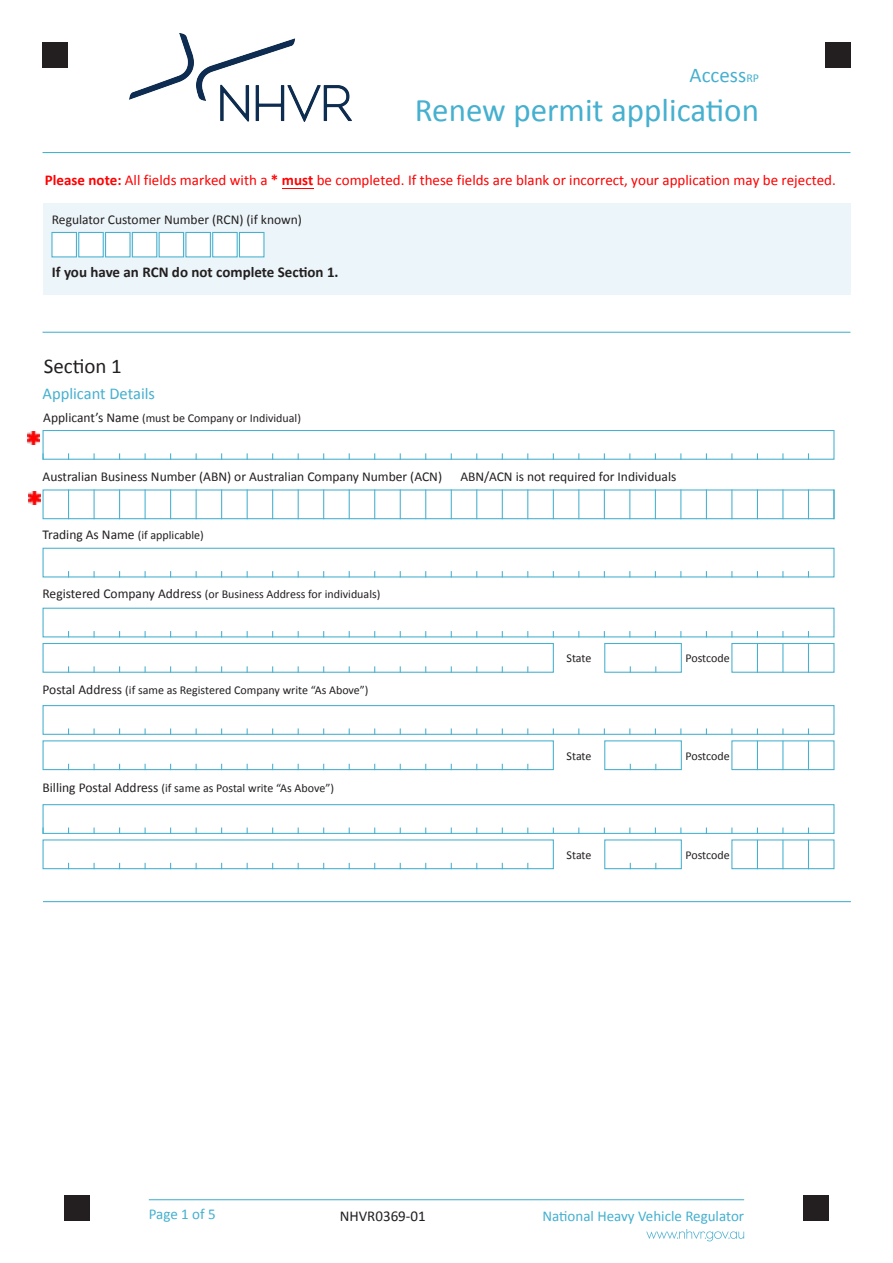
<style>
.page{position:relative;width:893px;height:1263px;background:#fff}
.page>*{position:absolute;margin:0;border:0;box-sizing:border-box;transform-origin:0 0}
.t1{font:33px "Calibri";color:#45b0cf}
.t2{font:21px "Calibri";color:#45b0cf}
.t3{font:21px "Calibri";color:#231f20}
.t4{font:16.5px "Calibri";color:#45b0cf}
.t5{font:15px "Calibri";color:#f00}
.t6{font:15px "Calibri";color:#45b0cf}
.Body{font:700 15px "Calibri";color:#231f20}
.t7{font:15px "Calibri";color:#231f20}
.Body-2{font:13.5px "Calibri";color:#231f20}
.t8{font:12px "Calibri";color:#231f20}
.s1{font-size:12px}
.s2{font-weight:700}
.s3{font-size:13.5px}
</style>
<div class="page">
<hr style="left:43px;top:152px;width:807px;height:1px;background:#45b0cf">
<hr style="left:149px;top:1199px;width:595px;height:1px;background:#45b0cf">
<div style="left:43px;top:43px;width:25px;height:25px;background:#231f20"></div>
<div style="left:825px;top:43px;width:25px;height:25px;background:#231f20"></div>
<div style="left:64px;top:1195px;width:25px;height:25px;background:#231f20"></div>
<div style="left:804px;top:1195px;width:25px;height:25px;background:#231f20"></div>
<svg style="left:646px;top:1229px;width:98px;height:12px"></svg>
<div style="left:43px;top:203px;width:807px;height:91px;background:#ecf5f9"></div>
<div style="left:51px;top:232px;width:26px;height:25px;background:#fff;border:1px solid #45b0cf"></div>
<div style="left:78px;top:232px;width:26px;height:25px;background:#fff;border:1px solid #45b0cf"></div>
<div style="left:105px;top:232px;width:26px;height:25px;background:#fff;border:1px solid #45b0cf"></div>
<div style="left:132px;top:232px;width:25px;height:25px;background:#fff;border:1px solid #45b0cf"></div>
<div style="left:159px;top:232px;width:25px;height:25px;background:#fff;border:1px solid #45b0cf"></div>
<div style="left:185px;top:232px;width:26px;height:25px;background:#fff;border:1px solid #45b0cf"></div>
<div style="left:212px;top:232px;width:26px;height:25px;background:#fff;border:1px solid #45b0cf"></div>
<div style="left:239px;top:232px;width:25px;height:25px;background:#fff;border:1px solid #45b0cf"></div>
<hr style="left:43px;top:332px;width:807px;height:1px;background:#45b0cf">
<hr style="left:43px;top:901px;width:808px;height:1px;background:#45b0cf">
<div style="left:43px;top:430px;width:791px;height:30px;border:1px solid #45b0cf"></div>
<div style="left:43px;top:489px;width:791px;height:30px;border:1px solid #45b0cf"></div>
<hr style="left:68px;top:489px;width:1px;height:30px;background:#45b0cf">
<hr style="left:94px;top:489px;width:1px;height:30px;background:#45b0cf">
<hr style="left:119px;top:489px;width:1px;height:30px;background:#45b0cf">
<hr style="left:145px;top:489px;width:1px;height:30px;background:#45b0cf">
<hr style="left:170px;top:489px;width:1px;height:30px;background:#45b0cf">
<hr style="left:196px;top:489px;width:1px;height:30px;background:#45b0cf">
<hr style="left:221px;top:489px;width:1px;height:30px;background:#45b0cf">
<hr style="left:247px;top:489px;width:1px;height:30px;background:#45b0cf">
<hr style="left:272px;top:489px;width:1px;height:30px;background:#45b0cf">
<hr style="left:298px;top:489px;width:1px;height:30px;background:#45b0cf">
<hr style="left:323px;top:489px;width:1px;height:30px;background:#45b0cf">
<hr style="left:349px;top:489px;width:1px;height:30px;background:#45b0cf">
<hr style="left:374px;top:489px;width:1px;height:30px;background:#45b0cf">
<hr style="left:400px;top:489px;width:1px;height:30px;background:#45b0cf">
<hr style="left:425px;top:489px;width:1px;height:30px;background:#45b0cf">
<hr style="left:451px;top:489px;width:1px;height:30px;background:#45b0cf">
<hr style="left:476px;top:489px;width:1px;height:30px;background:#45b0cf">
<hr style="left:502px;top:489px;width:1px;height:30px;background:#45b0cf">
<hr style="left:527px;top:489px;width:1px;height:30px;background:#45b0cf">
<hr style="left:553px;top:489px;width:1px;height:30px;background:#45b0cf">
<hr style="left:578px;top:489px;width:1px;height:30px;background:#45b0cf">
<hr style="left:604px;top:489px;width:1px;height:30px;background:#45b0cf">
<hr style="left:629px;top:489px;width:1px;height:30px;background:#45b0cf">
<hr style="left:655px;top:489px;width:1px;height:30px;background:#45b0cf">
<hr style="left:680px;top:489px;width:1px;height:30px;background:#45b0cf">
<hr style="left:706px;top:489px;width:1px;height:30px;background:#45b0cf">
<hr style="left:731px;top:489px;width:1px;height:30px;background:#45b0cf">
<hr style="left:757px;top:489px;width:1px;height:30px;background:#45b0cf">
<hr style="left:782px;top:489px;width:1px;height:30px;background:#45b0cf">
<hr style="left:808px;top:489px;width:1px;height:30px;background:#45b0cf">
<hr style="left:833px;top:489px;width:1px;height:30px;background:#45b0cf">
<div style="left:43px;top:548px;width:791px;height:29px;border:1px solid #45b0cf"></div>
<div style="left:43px;top:608px;width:791px;height:29px;border:1px solid #45b0cf"></div>
<div style="left:43px;top:643px;width:511px;height:30px;border:1px solid #45b0cf"></div>
<div style="left:604px;top:643px;width:78px;height:30px;border:1px solid #45b0cf"></div>
<div style="left:43px;top:705px;width:791px;height:30px;border:1px solid #45b0cf"></div>
<div style="left:43px;top:740px;width:511px;height:30px;border:1px solid #45b0cf"></div>
<div style="left:604px;top:740px;width:78px;height:30px;border:1px solid #45b0cf"></div>
<div style="left:43px;top:804px;width:791px;height:30px;border:1px solid #45b0cf"></div>
<div style="left:43px;top:839px;width:511px;height:30px;border:1px solid #45b0cf"></div>
<div style="left:604px;top:839px;width:78px;height:30px;border:1px solid #45b0cf"></div>
<hr style="left:757px;top:643px;width:1px;height:30px;background:#45b0cf">
<hr style="left:782px;top:643px;width:1px;height:30px;background:#45b0cf">
<hr style="left:808px;top:643px;width:1px;height:30px;background:#45b0cf">
<div style="left:731px;top:643px;width:103px;height:30px;border:1px solid #45b0cf"></div>
<svg style="left:757px;top:742px;width:1px;height:26px"></svg>
<svg style="left:782px;top:742px;width:1px;height:26px"></svg>
<svg style="left:808px;top:742px;width:1px;height:26px"></svg>
<div style="left:731px;top:740px;width:103px;height:30px;border:1px solid #45b0cf"></div>
<svg style="left:757px;top:841px;width:1px;height:26px"></svg>
<svg style="left:782px;top:841px;width:1px;height:26px"></svg>
<svg style="left:808px;top:841px;width:1px;height:26px"></svg>
<div style="left:731px;top:839px;width:103px;height:30px;border:1px solid #45b0cf"></div>
<hr style="left:282px;top:188px;width:31px;height:1px;background:#f00">
<img style="left:28px;top:431px;width:12px;height:14px">
<img style="left:28px;top:491px;width:12px;height:14px">
<img style="left:130px;top:34px;width:221px;height:87px">
<p class="t2" style="left:689px;top:61px;width:71px">Access<span class="s1">RP</span></p>
<p class="t1" style="left:415px;top:89px;width:346px">Renew permit application</p>
<p class="t5" style="left:45px;top:170px;width:792px"><span class="s2">Please note:</span> All fields marked with a <span class="s2">* must</span> be completed. If these fields are blank or incorrect, your application may be rejected.</p>
<p class="Body-2" style="left:52px;top:211px;width:252px">Regulator Customer Number (RCN) (if known)</p>
<p class="Body" style="left:52px;top:263px;width:288px">If you have an RCN do not complete Section 1.</p>
<p class="t3" style="left:44px;top:353px;width:80px">Section 1</p>
<p class="t4" style="left:43px;top:383px;width:114px">Applicant Details</p>
<p class="t8" style="left:43px;top:410px;width:259px"><span class="s3">Applicant’s Name</span> (must be Company or Individual)</p>
<p class="Body-2" style="left:43px;top:468px;width:401px">Australian Business Number (ABN) or Australian Company Number (ACN)</p>
<p class="Body-2" style="left:460px;top:468px;width:218px">ABN/ACN is not required for Individuals</p>
<p class="t8" style="left:43px;top:527px;width:163px"><span class="s3">Trading As Name</span> (if applicable)</p>
<p class="t8" style="left:43px;top:586px;width:339px"><span class="s3">Registered Company Address</span> (or Business Address for individuals)</p>
<p class="t8" style="left:43px;top:682px;width:328px"><span class="s3">Postal Address</span> (if same as Registered Company write “As Above”)</p>
<p class="t8" style="left:43px;top:780px;width:293px"><span class="s3">Billing Postal Address</span> (if same as Postal write “As Above”)</p>
<p class="t8" style="left:567px;top:651px;width:26px">State</p>
<p class="t8" style="left:685px;top:651px;width:46px">Postcode</p>
<p class="t8" style="left:567px;top:748px;width:26px">State</p>
<p class="t8" style="left:685px;top:748px;width:46px">Postcode</p>
<p class="t8" style="left:567px;top:847px;width:26px">State</p>
<p class="t8" style="left:685px;top:847px;width:46px">Postcode</p>
<p class="t6" style="left:149px;top:1204px;width:68px">Page 1 of 5</p>
<p class="t7" style="left:340px;top:1206px;width:87px">NHVR0369-01</p>
<p class="t6" style="left:542px;top:1206px;width:203px">National Heavy Vehicle Regulator</p>
</div>
